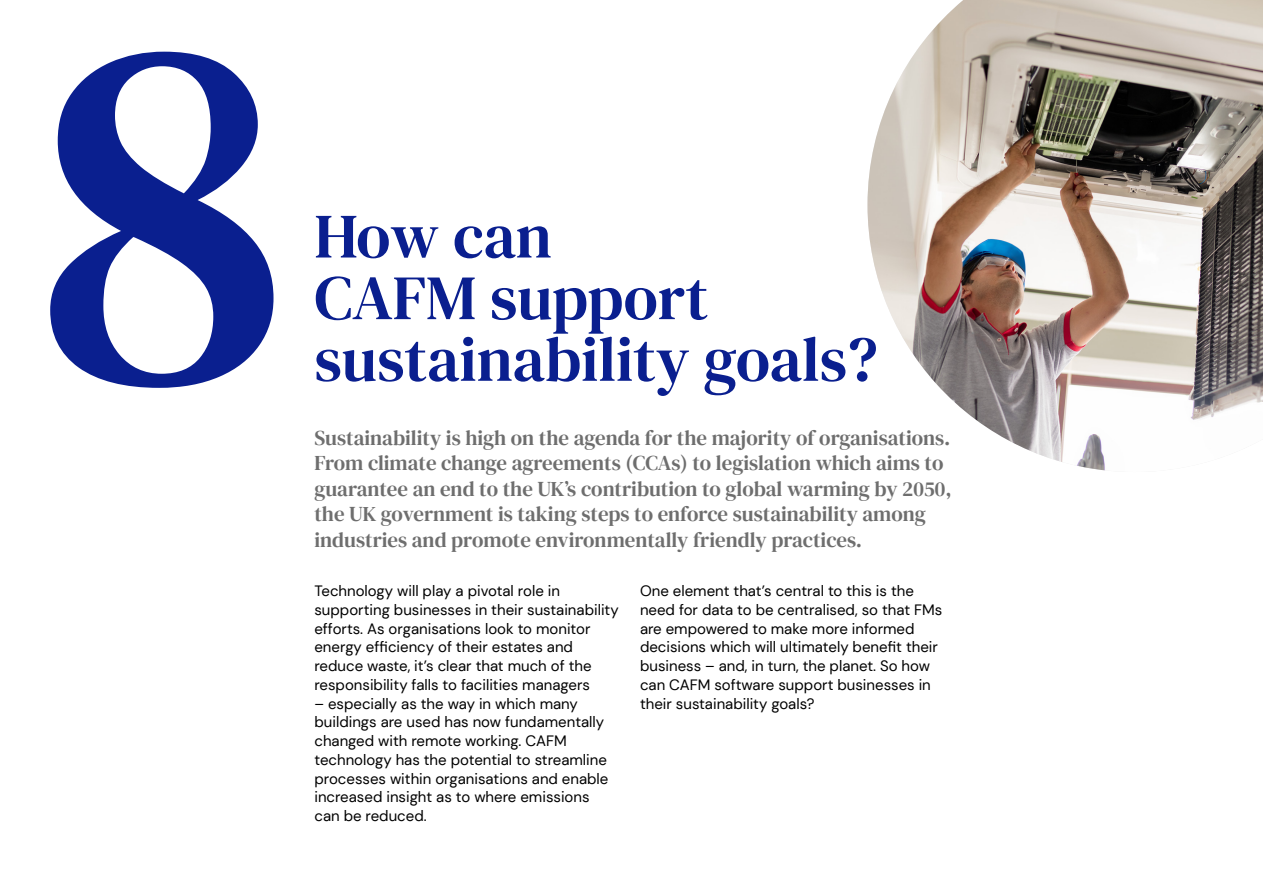
<style>
.page{position:relative;width:1263px;height:893px;background:#fff}
.page>*{position:absolute;margin:0;border:0;box-sizing:border-box;transform-origin:0 0}
.t1{font:506.4px "DM Serif Text";color:#0a1f8f}
.t2{font:63px/61.7px "DM Serif Text";color:#0a1f8f}
.t3{font:21px/25.5px "DM Serif Text";color:#6e6e6e}
.t4{font:15px/18.8px "DM Sans";color:#000}
</style>
<div class="page">
<img style="left:867px;top:0;width:396px;height:471px">
<h1 class="t1" style="left:35px;top:-84px;width:254px">8</h1>
<h2 class="t2" style="left:314px;top:206px;width:395px">How can<br>CAFM support</h2>
<h2 class="t2" style="left:314px;top:329px;width:565px">sustainability goals?</h2>
<p class="t3" style="left:314px;top:425px;width:639px">Sustainability is high on the agenda for the majority of organisations.<br>From climate change agreements (CCAs) to legislation which aims to guarantee an end to the UK’s contribution to global warming by 2050, the UK government is taking steps to enforce sustainability among industries and promote environmentally friendly practices.</p>
<p class="t4" style="left:640px;top:581px;width:304px">One element that’s central to this is the need for data to be centralised, so that FMs are empowered to make more informed decisions which will ultimately benefit their business – and, in turn, the planet. So how can CAFM software support businesses in their sustainability goals?</p>
<p class="t4" style="left:314px;top:581px;width:306px">Technology will play a pivotal role in supporting businesses in their sustainability efforts. As organisations look to monitor energy efficiency of their estates and reduce waste, it’s clear that much of the responsibility falls to facilities managers</p>
<p class="t4" style="left:314px;top:694px;width:296px">– especially as the way in which many buildings are used has now fundamentally changed with remote working. CAFM technology has the potential to streamline processes within organisations and enable increased insight as to where emissions can be reduced.</p>
</div>
